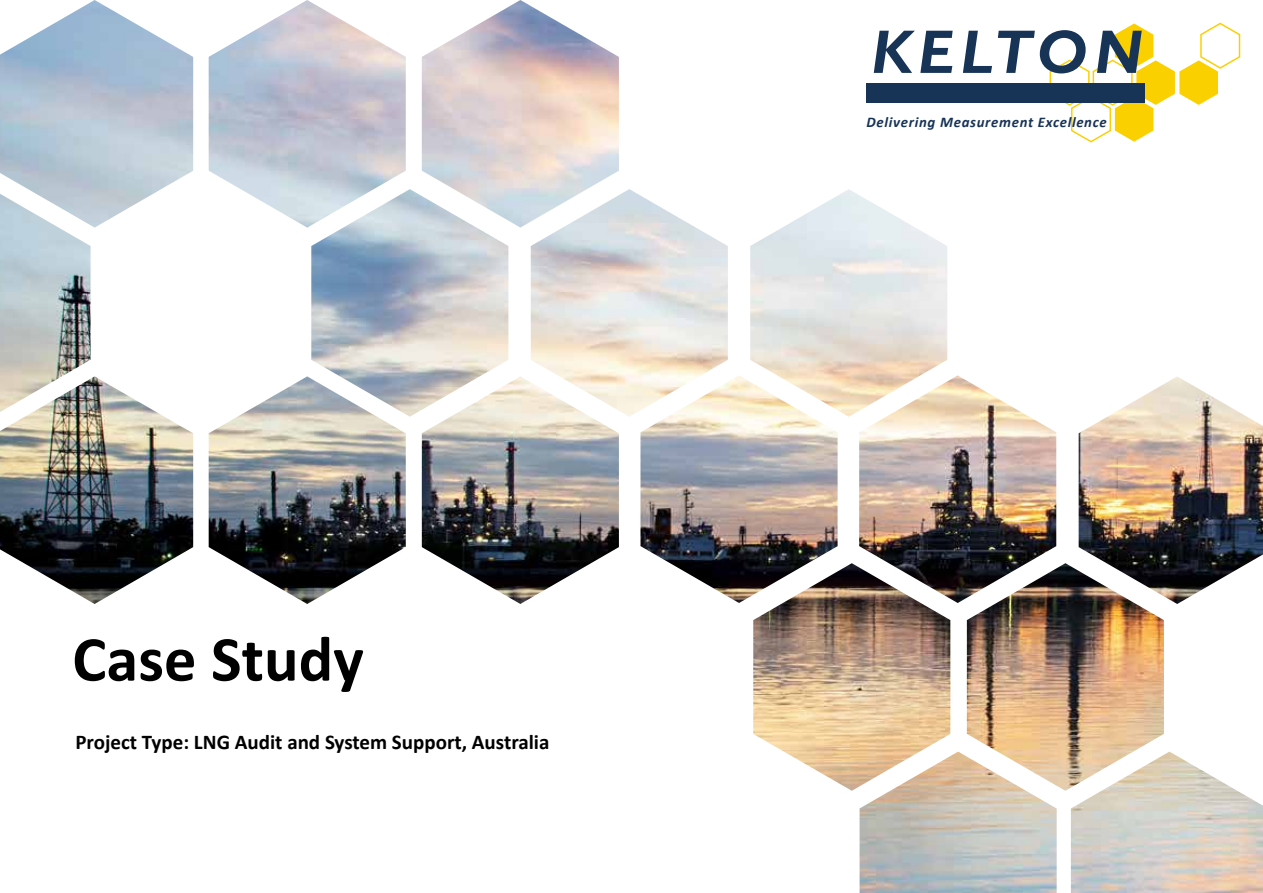
<style>
.page{position:relative;width:1263px;height:893px;background:#fff}
.page>*{position:absolute;margin:0;border:0;box-sizing:border-box;transform-origin:0 0}
.t1{font:700 64.5px "Calibri";color:#000}
.t2{font:700 21px "Calibri";color:#000}
.t3{font:italic 700 14.85px "Calibri";letter-spacing:.045em;color:#173355}
</style>
<div class="page">
<img style="left:0;top:0;width:193px;height:604px">
<img style="left:209px;top:0;width:1054px;height:893px">
<h1 class="t1" style="left:72px;top:613px;width:293px">Case Study</h1>
<p class="t2" style="left:75px;top:727px;width:475px">Project Type: LNG Audit and System Support, Australia</p>
<p class="t3" style="left:866px;top:112px;width:242px">Delivering Measurement Excellence</p>
</div>
